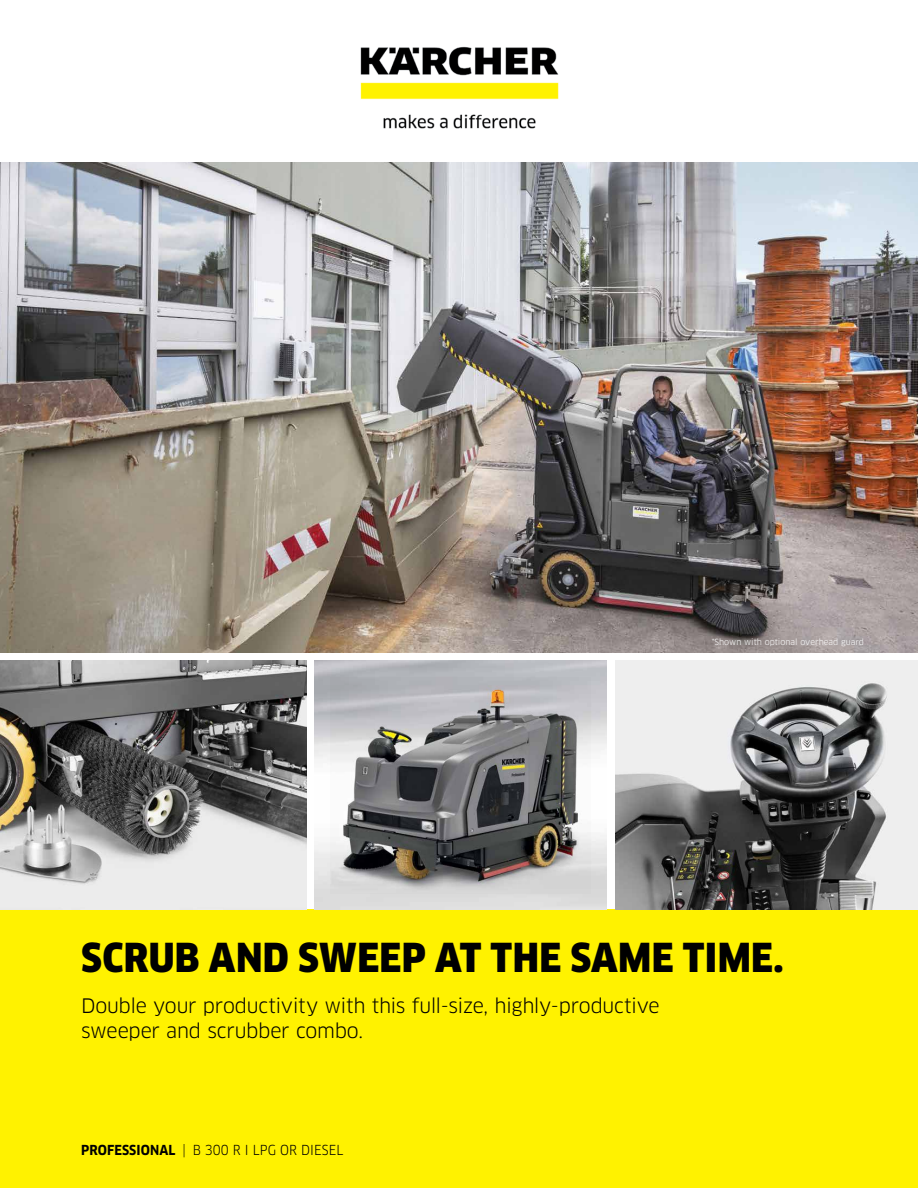
<style>
.page{position:relative;width:918px;height:1188px;background:#fff}
.page>*{position:absolute;margin:0;border:0;box-sizing:border-box;transform-origin:0 0}
.H1_-_Cover_Page_Head{font:900 39px "Clan Pro Narr";letter-spacing:.01em;color:#000}
.P_-_Cover_Page_Subhe{font:19.5px/25.3px "Clan Pro";letter-spacing:-.015em;color:#000}
.t1{font:13.5px "Clan Pro Narr";letter-spacing:.01em;color:#000}
.P_-_caption{font:8.25px "Clan Pro";color:#fff}
.s1{font-weight:700}
</style>
<div class="page">
<div style="left:0;top:910px;width:918px;height:278px;background:#fff200"></div>
<img style="left:331px;top:677px;width:259px;height:217px">
<img style="left:360px;top:46px;width:199px;height:83px">
<img style="left:0;top:162px;width:918px;height:491px">
<img style="left:0;top:661px;width:306px;height:249px">
<img style="left:382px;top:691px;width:113px;height:65px">
<img style="left:615px;top:661px;width:303px;height:249px">
<p class="P_-_caption" style="left:712px;top:637px;width:154px">*Shown with optional overhead guard</p>
<h1 class="H1_-_Cover_Page_Head" style="left:81px;top:935px;width:704px">SCRUB AND SWEEP AT THE SAME TIME.</h1>
<p class="P_-_Cover_Page_Subhe" style="left:81px;top:993px;width:580px">Double your productivity with this full-size, highly-productive sweeper and scrubber combo.</p>
<p class="t1" style="left:81px;top:1142px;width:264px"><span class="s1">PROFESSIONAL</span> | B 300 R I LPG OR DIESEL</p>
</div>
